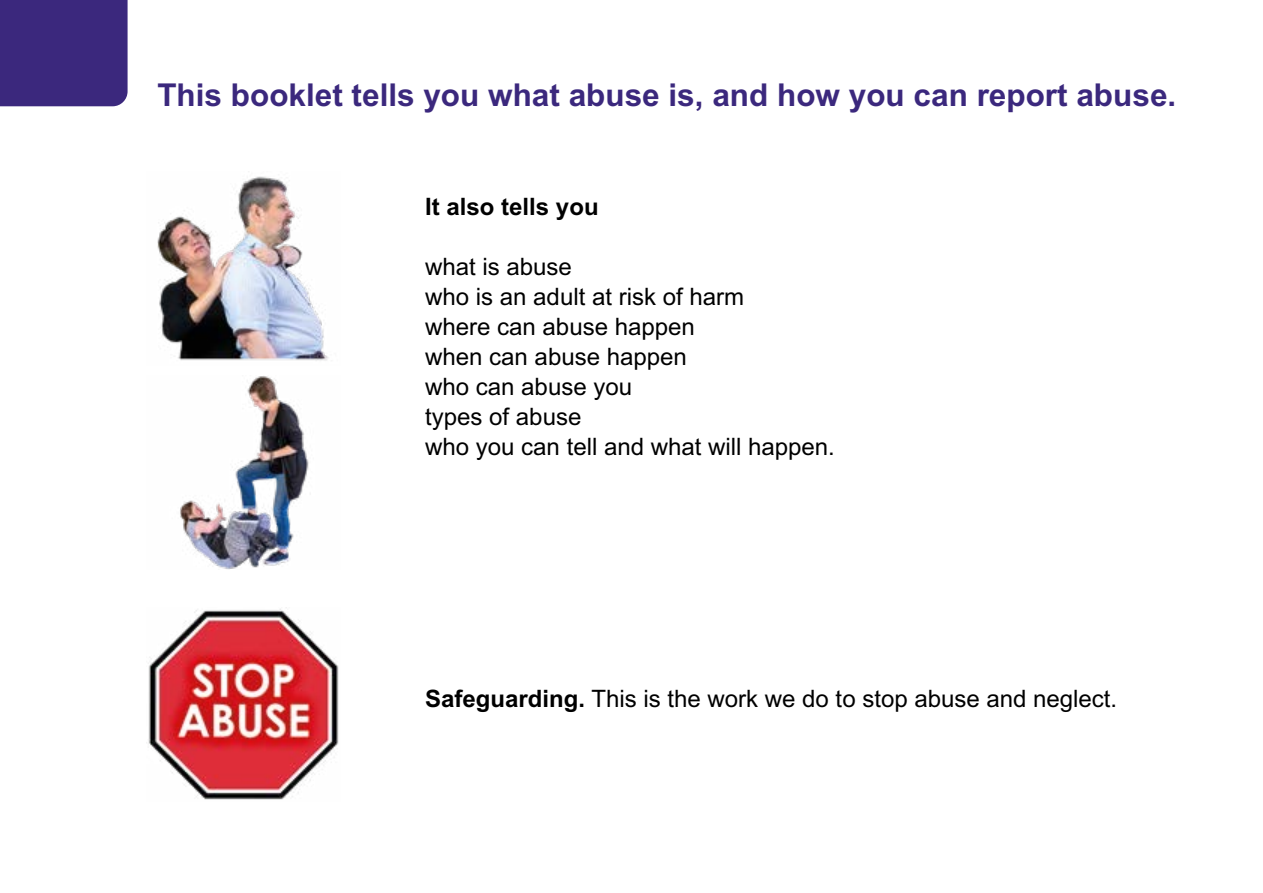
<style>
.page{position:relative;width:1263px;height:893px;background:#fff}
.page>*{position:absolute;margin:0;border:0;box-sizing:border-box;transform-origin:0 0}
.H1_Page_Header{font:700 31.5px "Arial";color:#3b287d}
.P_body_copy{font:24px "Arial";color:#000}
.P_body_copy-2{font:700 24px "Arial";color:#000}
.s1{font-weight:700}
</style>
<div class="page">
<div style="left:0;top:0;width:128px;height:106px;background:#3b287d"></div>
<img style="left:157px;top:176px;width:172px;height:185px">
<img style="left:180px;top:376px;width:129px;height:194px">
<img style="left:146px;top:609px;width:193px;height:191px">
<h1 class="H1_Page_Header" style="left:157px;top:76px;width:1020px">This booklet tells you what abuse is, and how you can report abuse.</h1>
<p class="P_body_copy-2" style="left:425px;top:192px;width:175px">It also tells you</p>
<p class="P_body_copy" style="left:425px;top:252px;width:148px">what is abuse</p>
<p class="P_body_copy" style="left:425px;top:282px;width:320px">who is an adult at risk of harm</p>
<p class="P_body_copy" style="left:425px;top:312px;width:271px">where can abuse happen</p>
<p class="P_body_copy" style="left:425px;top:342px;width:263px">when can abuse happen</p>
<p class="P_body_copy" style="left:425px;top:372px;width:208px">who can abuse you</p>
<p class="P_body_copy" style="left:425px;top:402px;width:158px">types of abuse</p>
<p class="P_body_copy" style="left:425px;top:432px;width:411px">who you can tell and what will happen.</p>
<p class="P_body_copy" style="left:425px;top:685px;width:693px"><span class="s1">Safeguarding.</span> This is the work we do to stop abuse and neglect.</p>
</div>
